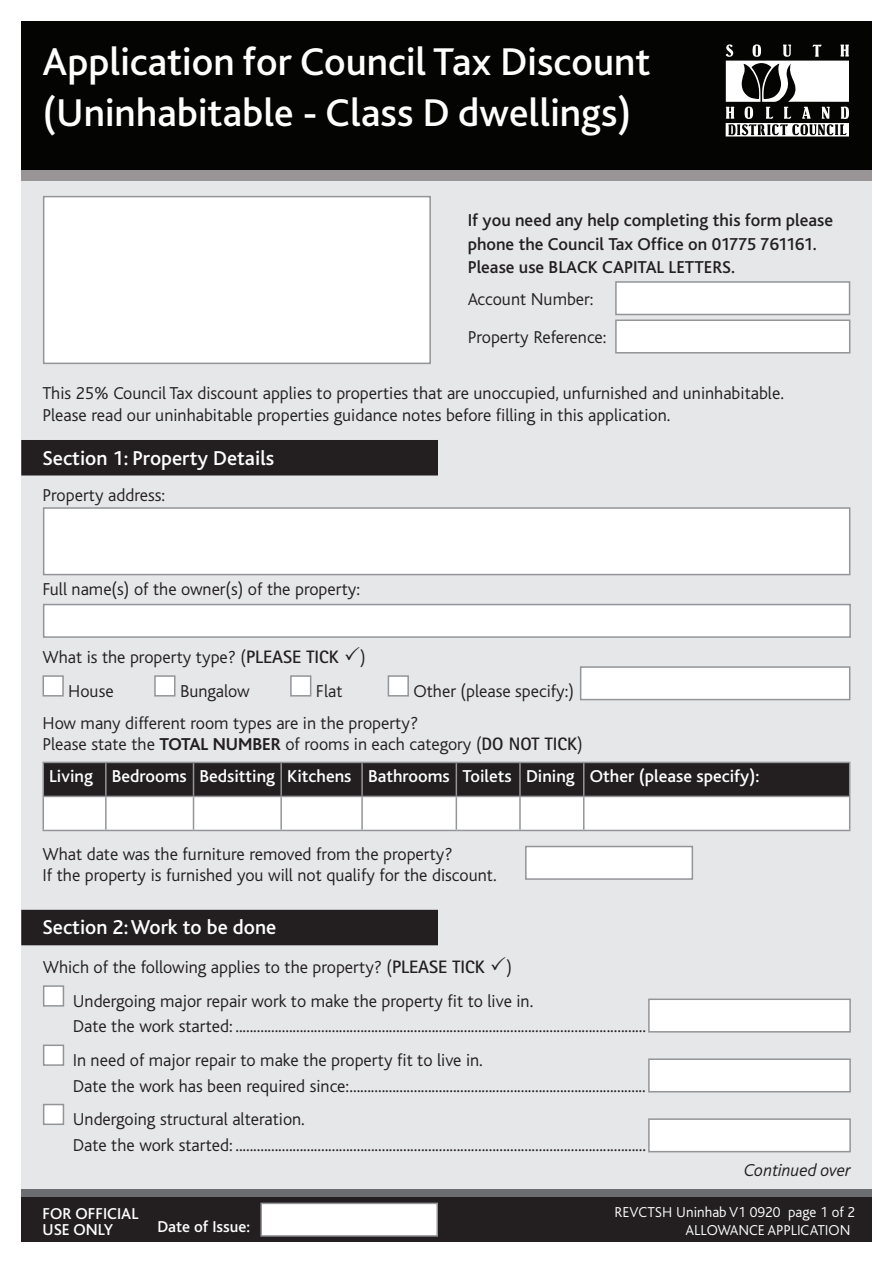
<style>
.page{position:relative;width:893px;height:1263px;background:#fff}
.page>*{position:absolute;margin:0;border:0;box-sizing:border-box;transform-origin:0 0}
.t1{font:500 40.5px/51px "Bliss";color:#fff}
.t2{font:500 21px "Bliss";color:#fff}
.t3{font:300 18px/21.6px "Bliss";color:#231f20}
.t4{font:500 18px/23.5px "Bliss";color:#231f20}
.t5{font:500 18px "Bliss";color:#fff}
.t6{font:italic 300 18px "Bliss";color:#231f20}
.t7{font:500 16.5px/16.5px "Bliss";color:#fff}
.t8{font:300 15px/18px "Bliss";color:#fff}
.s1{font-family:"Rotis Sans Serif 65";font-weight:700}
.s2{font-weight:700}
</style>
<div class="page">
<div style="left:21px;top:147px;width:851px;height:1074px;background:#e6e7e9"></div>
<div style="left:21px;top:1189px;width:851px;height:53px;background:#6c6d70"></div>
<div style="left:21px;top:1197px;width:851px;height:45px;background:#231f20"></div>
<div style="left:22px;top:910px;width:415px;height:34px;background:#231f20"></div>
<div style="left:21px;top:910px;width:417px;height:35px;border:2px solid #231f20"></div>
<div style="left:43px;top:196px;width:388px;height:168px;background:#fff;border:2px solid #939598"></div>
<div style="left:615px;top:281px;width:235px;height:34px;background:#fff;border:2px solid #939598"></div>
<div style="left:615px;top:319px;width:235px;height:34px;background:#fff;border:2px solid #939598"></div>
<div style="left:260px;top:1202px;width:178px;height:35px;background:#fff;border:2px solid #939598"></div>
<div style="left:22px;top:441px;width:415px;height:34px;background:#231f20"></div>
<div style="left:21px;top:440px;width:417px;height:35px;border:2px solid #231f20"></div>
<svg style="left:44px;top:763px;width:805px;height:67px;background:#908f8f"></svg>
<hr style="left:43px;top:763px;width:1px;height:33px;background:#939598">
<hr style="left:43px;top:762px;width:63px;height:1px;background:#939598">
<hr style="left:105px;top:763px;width:2px;height:33px;background:#939598">
<hr style="left:106px;top:762px;width:87px;height:1px;background:#939598">
<hr style="left:193px;top:763px;width:1px;height:33px;background:#939598">
<hr style="left:193px;top:762px;width:88px;height:1px;background:#939598">
<hr style="left:280px;top:763px;width:2px;height:33px;background:#939598">
<hr style="left:281px;top:762px;width:81px;height:1px;background:#939598">
<hr style="left:361px;top:763px;width:2px;height:33px;background:#939598">
<hr style="left:362px;top:762px;width:94px;height:1px;background:#939598">
<hr style="left:456px;top:763px;width:1px;height:33px;background:#939598">
<hr style="left:456px;top:762px;width:64px;height:1px;background:#939598">
<hr style="left:519px;top:763px;width:2px;height:33px;background:#939598">
<hr style="left:520px;top:762px;width:64px;height:1px;background:#939598">
<hr style="left:583px;top:763px;width:1px;height:33px;background:#939598">
<hr style="left:584px;top:762px;width:266px;height:1px;background:#939598">
<hr style="left:849px;top:763px;width:1px;height:33px;background:#939598">
<hr style="left:43px;top:797px;width:1px;height:33px;background:#939598">
<hr style="left:43px;top:796px;width:63px;height:1px;background:#939598">
<hr style="left:43px;top:830px;width:63px;height:1px;background:#939598">
<hr style="left:105px;top:797px;width:2px;height:33px;background:#939598">
<hr style="left:106px;top:796px;width:87px;height:1px;background:#939598">
<hr style="left:106px;top:830px;width:87px;height:1px;background:#939598">
<hr style="left:193px;top:797px;width:1px;height:33px;background:#939598">
<hr style="left:193px;top:796px;width:88px;height:1px;background:#939598">
<hr style="left:193px;top:830px;width:88px;height:1px;background:#939598">
<hr style="left:280px;top:797px;width:2px;height:33px;background:#939598">
<hr style="left:281px;top:796px;width:81px;height:1px;background:#939598">
<hr style="left:281px;top:830px;width:81px;height:1px;background:#939598">
<hr style="left:361px;top:797px;width:2px;height:33px;background:#939598">
<hr style="left:362px;top:796px;width:94px;height:1px;background:#939598">
<hr style="left:362px;top:830px;width:94px;height:1px;background:#939598">
<hr style="left:456px;top:797px;width:1px;height:33px;background:#939598">
<hr style="left:456px;top:796px;width:64px;height:1px;background:#939598">
<hr style="left:456px;top:830px;width:64px;height:1px;background:#939598">
<hr style="left:519px;top:797px;width:2px;height:33px;background:#939598">
<hr style="left:520px;top:796px;width:64px;height:1px;background:#939598">
<hr style="left:520px;top:830px;width:64px;height:1px;background:#939598">
<hr style="left:583px;top:797px;width:1px;height:33px;background:#939598">
<hr style="left:584px;top:796px;width:266px;height:1px;background:#939598">
<hr style="left:849px;top:797px;width:1px;height:33px;background:#939598">
<hr style="left:584px;top:830px;width:266px;height:1px;background:#939598">
<div style="left:525px;top:846px;width:168px;height:34px;background:#fff;border:2px solid #939598"></div>
<div style="left:43px;top:675px;width:21px;height:21px;background:#fff;border:2px solid #939598"></div>
<div style="left:154px;top:675px;width:21px;height:21px;background:#fff;border:2px solid #939598"></div>
<div style="left:290px;top:675px;width:21px;height:21px;background:#fff;border:2px solid #939598"></div>
<div style="left:388px;top:675px;width:21px;height:21px;background:#fff;border:2px solid #939598"></div>
<div style="left:43px;top:507px;width:807px;height:68px;background:#fff;border:2px solid #939598"></div>
<div style="left:43px;top:604px;width:808px;height:34px;background:#fff;border:2px solid #939598"></div>
<div style="left:580px;top:666px;width:270px;height:34px;background:#fff;border:2px solid #939598"></div>
<div style="left:43px;top:985px;width:21px;height:21px;background:#fff;border:2px solid #939598"></div>
<div style="left:43px;top:1044px;width:21px;height:22px;background:#fff;border:2px solid #939598"></div>
<div style="left:43px;top:1104px;width:21px;height:21px;background:#fff;border:2px solid #939598"></div>
<div style="left:648px;top:998px;width:203px;height:34px;background:#fff;border:2px solid #939598"></div>
<div style="left:648px;top:1058px;width:203px;height:34px;background:#fff;border:2px solid #939598"></div>
<div style="left:648px;top:1118px;width:203px;height:34px;background:#fff;border:2px solid #939598"></div>
<div style="left:21px;top:64px;width:851px;height:117px;background:#999596"></div>
<div style="left:21px;top:21px;width:851px;height:149px;background:#040503"></div>
<svg style="left:726px;top:44px;width:123px;height:92px"></svg>
<h1 class="t1" style="left:43px;top:40px;width:610px">Application for Council Tax Discount (Uninhabitable - Class D dwellings)</h1>
<p class="t4" style="left:468px;top:210px;width:367px">If you need any help completing this form please phone the Council Tax Office on 01775 761161.<br>Please use BLACK CAPITAL LETTERS.</p>
<p class="t3" style="left:468px;top:281px;width:140px;line-height:38px">Account Number:<br>Property Reference:</p>
<p class="t3" style="left:43px;top:383px;width:743px">This 25% Council Tax discount applies to properties that are unoccupied, unfurnished and uninhabitable.<br>Please read our uninhabitable properties guidance notes before filling in this application.</p>
<p class="t2" style="left:43px;top:450px;width:233px">Section 1: Property Details</p>
<p class="t3" style="left:43px;top:484px;width:124px">Property address:</p>
<p class="t3" style="left:43px;top:579px;width:319px">Full name(s) of the owner(s) of the property:</p>
<p class="t3" style="left:68px;top:641px;width:299px;line-height:33.5px;text-indent:-26px">What is the property type? (<span class="s1">PLEASE TICK</span> ✓)<br>House</p>
<p class="t3" style="left:180px;top:680px;width:71px">Bungalow</p>
<p class="t3" style="left:316px;top:680px;width:28px">Flat</p>
<p class="t3" style="left:413px;top:680px;width:162px">Other (please specify:)</p>
<p class="t3" style="left:43px;top:712px;width:542px">How many different room types are in the property?<br>Please state the <span class="s2">TOTAL NUMBER</span> of rooms in each category (<span class="s1">DO NOT TICK</span>)</p>
<p class="t5" style="left:49px;top:769px;width:712px">Living Bedrooms Bedsitting Kitchens Bathrooms Toilets Dining Other (please specify):</p>
<p class="t3" style="left:43px;top:843px;width:456px">What date was the furniture removed from the property?<br>If the property is furnished you will not qualify for the discount.</p>
<p class="t2" style="left:43px;top:919px;width:235px">Section 2: Work to be done</p>
<p class="t3" style="left:73px;top:951px;width:462px;line-height:33.3px;text-indent:-30px">Which of the following applies to the property? (<span class="s1">PLEASE TICK</span> ✓)<br>Undergoing major repair work to make the property fit to live in.</p>
<p class="t3" style="left:73px;top:1010px;width:575px;line-height:33.3px">Date the work started: ...................................................................................................................<br>In need of major repair to make the property fit to live in.</p>
<p class="t3" style="left:73px;top:1070px;width:574px;line-height:33.3px">Date the work has been required since: ...................................................................................<br>Undergoing structural alteration.</p>
<p class="t3" style="left:73px;top:1135px;width:575px">Date the work started: ...................................................................................................................</p>
<p class="t6" style="left:744px;top:1161px;width:108px">Continued over</p>
<p class="t7" style="left:43px;top:1206px;width:97px">FOR OFFICIAL<br>USE ONLY</p>
<p class="t7" style="left:157px;top:1220px;width:94px">Date of Issue:</p>
<p class="t8" style="left:685px;top:1204px;width:172px;text-indent:-71px">REVCTSH Uninhab V1 0920 page 1 of 2<br>ALLOWANCE APPLICATION</p>
</div>
